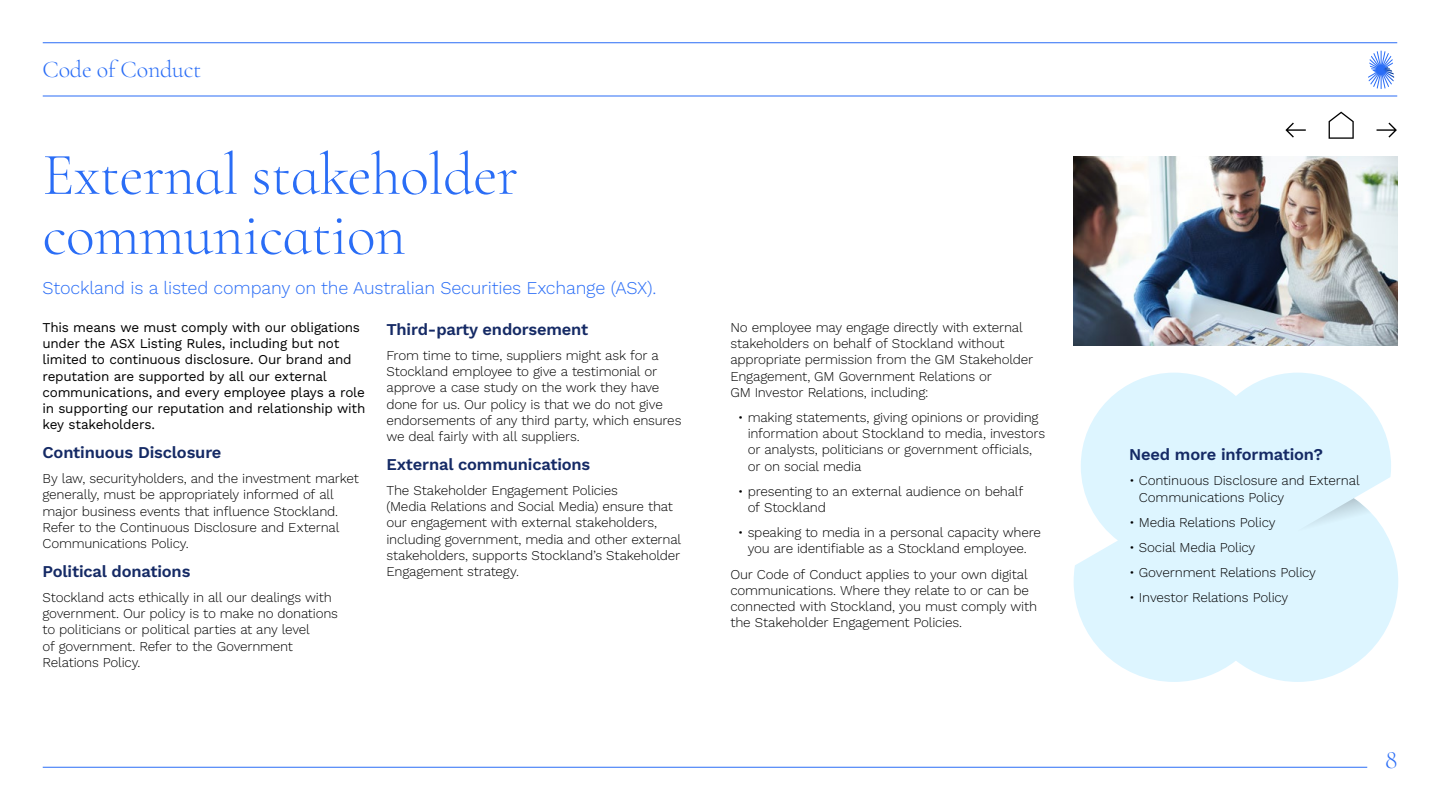
<style>
.page{position:relative;width:1440px;height:810px;background:#fff}
.page>*{position:absolute;margin:0;border:0;box-sizing:border-box;transform-origin:0 0}
.t1{font:300 60px/60px "Cormorant Infant";letter-spacing:-.01em;color:#2a6df6}
.t2{font:300 25.05px "Cormorant Infant";color:#2a6df6}
.t3{font:300 24px "Cormorant Infant";letter-spacing:-.01em;color:#2a6df6}
.t4{font:300 18px "Work Sans";letter-spacing:-.01em;color:#2a6df6}
.t5{font:600 16.5px "Work Sans";letter-spacing:-.01em;color:#152a65}
.t6{font:300 13.5px/16.2px "Work Sans";letter-spacing:-.015em;color:#000}
.t7{font:13.5px/16.2px "Work Sans";letter-spacing:-.02em;color:#000}
</style>
<div class="page">
<hr style="left:43px;top:43px;width:1354px;height:1px;background:#2a6df6">
<hr style="left:43px;top:96px;width:1354px;height:1px;background:#2a6df6">
<img style="left:1074px;top:156px;width:323px;height:189px">
<svg style="left:1074px;top:373px;width:324px;height:309px;background:#e1f6ff"></svg>
<svg style="left:1298px;top:498px;width:99px;height:60px"></svg>
<hr style="left:43px;top:767px;width:1324px;height:1px;background:#2a6df6">
<svg style="left:1368px;top:51px;width:26px;height:38px"></svg>
<svg style="left:1329px;top:112px;width:25px;height:27px"></svg>
<svg style="left:1285px;top:123px;width:21px;height:15px"></svg>
<svg style="left:1377px;top:123px;width:20px;height:15px"></svg>
<h3 class="t3" style="left:43px;top:55px;width:160px">Code of Conduct</h3>
<h1 class="t1" style="left:43px;top:145px;width:477px">External stakeholder communication</h1>
<h3 class="t4" style="left:43px;top:274px;width:616px">Stockland is a listed company on the Australian Securities Exchange (ASX).</h3>
<p class="t7" style="left:43px;top:319px;width:324px">This means we must comply with our obligations under the ASX Listing Rules, including but not limited to continuous disclosure. Our brand and reputation are supported by all our external communications, and every employee plays a role in supporting our reputation and relationship with key stakeholders.</p>
<p class="t5" style="left:43px;top:440px;width:181px">Continuous Disclosure</p>
<p class="t6" style="left:43px;top:470px;width:318px">By law, securityholders, and the investment market generally, must be appropriately informed of all major business events that influence Stockland.<br>Refer to the Continuous Disclosure and External Communications Policy.</p>
<p class="t5" style="left:43px;top:559px;width:149px">Political donations</p>
<p class="t6" style="left:43px;top:589px;width:297px">Stockland acts ethically in all our dealings with government. Our policy is to make no donations to politicians or political parties at any level<br>of government. Refer to the Government Relations Policy.</p>
<p class="t5" style="left:386px;top:317px;width:203px">Third-party endorsement</p>
<p class="t6" style="left:386px;top:347px;width:297px">From time to time, suppliers might ask for a Stockland employee to give a testimonial or approve a case study on the work they have done for us. Our policy is that we do not give endorsements of any third party, which ensures we deal fairly with all suppliers.</p>
<p class="t5" style="left:386px;top:452px;width:205px">External communications</p>
<p class="t6" style="left:386px;top:482px;width:296px">The Stakeholder Engagement Policies<br>(Media Relations and Social Media) ensure that our engagement with external stakeholders, including government, media and other external stakeholders, supports Stockland’s Stakeholder Engagement strategy.</p>
<p class="t6" style="left:730px;top:319px;width:304px">No employee may engage directly with external stakeholders on behalf of Stockland without appropriate permission from the GM Stakeholder Engagement, GM Government Relations or<br>GM Investor Relations, including:</p>
<p class="t6" style="left:748px;top:409px;width:299px;text-indent:-10px">• making statements, giving opinions or providing information about Stockland to media, investors or analysts, politicians or government officials, or on social media</p>
<p class="t6" style="left:748px;top:483px;width:277px;text-indent:-10px">• presenting to an external audience on behalf of Stockland</p>
<p class="t6" style="left:738px;top:524px;width:305px;text-align:center">• speaking to media in a personal capacity where you are identifiable as a Stockland employee.</p>
<p class="t6" style="left:730px;top:565px;width:308px">Our Code of Conduct applies to your own digital communications. Where they relate to or can be connected with Stockland, you must comply with the Stakeholder Engagement Policies.</p>
<p class="t5" style="left:1129px;top:442px;width:195px">Need more information?</p>
<p class="t6" style="left:1139px;top:472px;width:222px;text-indent:-10px">• Continuous Disclosure and External<br>Communications Policy</p>
<p class="t6" style="left:1129px;top:514px;width:148px">• Media Relations Policy</p>
<p class="t6" style="left:1129px;top:539px;width:128px">• Social Media Policy</p>
<p class="t6" style="left:1129px;top:564px;width:188px">• Government Relations Policy</p>
<p class="t6" style="left:1129px;top:589px;width:161px">• Investor Relations Policy</p>
<h2 class="t2" style="left:1385px;top:745px;width:14px">8</h2>
</div>
